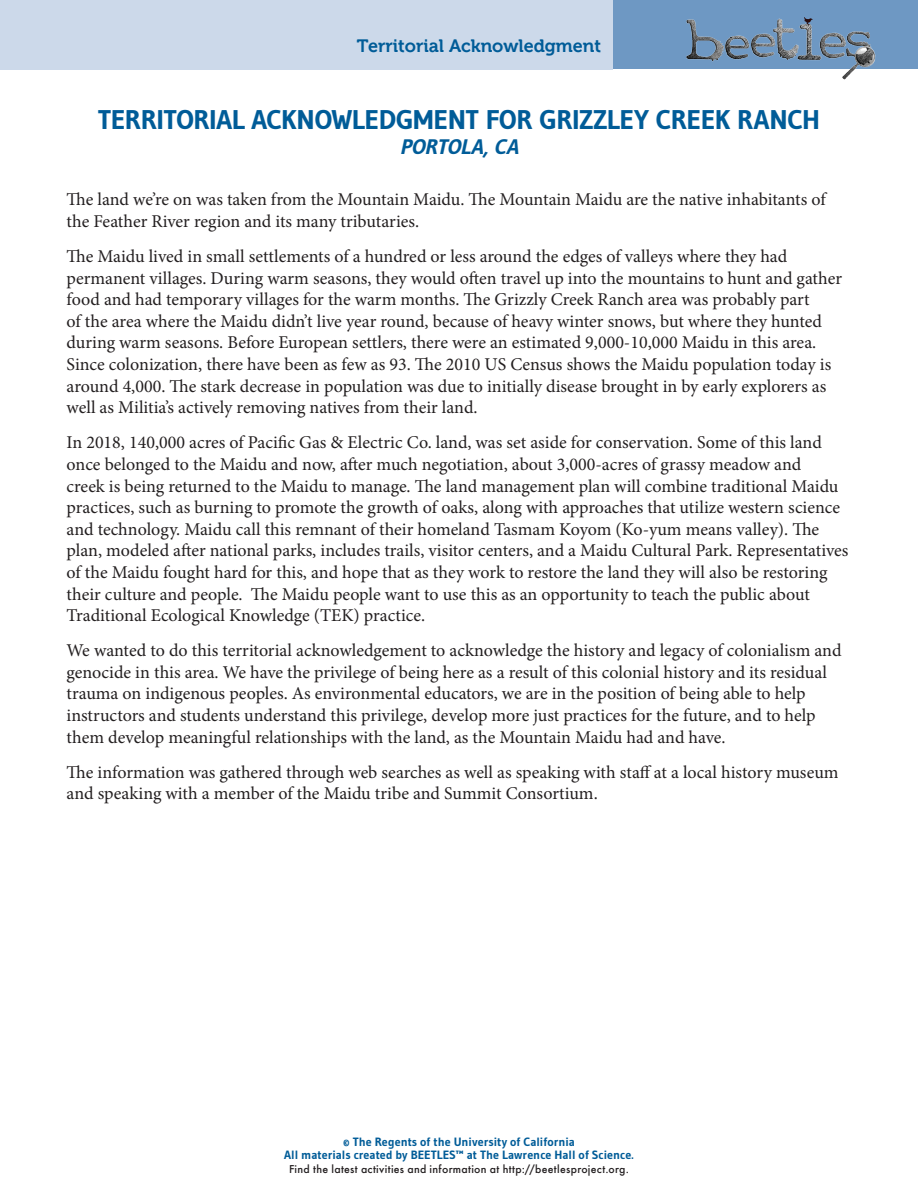
<style>
.page{position:relative;width:918px;height:1188px;background:#fff}
.page>*{position:absolute;margin:0;border:0;box-sizing:border-box;transform-origin:0 0}
.Page_Header{font:700 27px "Gudea";letter-spacing:-.01em;color:#005c98}
.Page_Header-2{font:italic 700 21px "Gudea";color:#005c98}
.t1{font:18px/21.6px "Minion Pro";letter-spacing:-.005em;color:#231f20}
.t2{font:18px "Museo 700";color:#005c98}
.t3{font:700 12px/13.5px "Gudea";letter-spacing:.005em;color:#005c98;text-align:center}
.t4{font:500 10.5px "Futura";letter-spacing:.03em;color:#231f20}
</style>
<div class="page">
<div style="left:612px;top:0;width:306px;height:69px;background:#6e98c3"></div>
<div style="left:0;top:0;width:613px;height:69px;background:#ccd9ea"></div>
<img style="left:686px;top:18px;width:190px;height:62px">
<svg style="left:804px;top:17px;width:9px;height:8px"></svg>
<p class="t2" style="left:357px;top:36px;width:246px">Territorial Acknowledgment</p>
<p class="Page_Header" style="left:98px;top:102px;width:724px">TERRITORIAL ACKNOWLEDGMENT FOR GRIZZLEY CREEK RANCH</p>
<p class="Page_Header-2" style="left:400px;top:134px;width:125px">PORTOLA,CA</p>
<p class="t1" style="left:67px;top:189px;width:761px">The land we’re on was taken from the Mountain Maidu. The Mountain Maidu are the native inhabitants of the Feather River region and its many tributaries.</p>
<p class="t1" style="left:67px;top:246px;width:777px">The Maidu lived in small settlements of a hundred or less around the edges of valleys where they had permanent villages. During warm seasons, they would often travel up into the mountains to hunt and gather food and had temporary villages for the warm months. The Grizzly Creek Ranch area was probably part<br>of the area where the Maidu didn’t live year round, because of heavy winter snows, but where they hunted during warm seasons. Before European settlers, there were an estimated 9,000-10,000 Maidu in this area.<br>Since colonization, there have been as few as 93. The 2010 US Census shows the Maidu population today is around 4,000. The stark decrease in population was due to initially disease brought in by early explorers as well as Militia’s actively removing natives from their land.</p>
<p class="t1" style="left:67px;top:432px;width:783px">In 2018, 140,000 acres of Pacific Gas &amp; Electric Co. land, was set aside for conservation. Some of this land once belonged to the Maidu and now, after much negotiation, about 3,000-acres of grassy meadow and<br>creek is being returned to the Maidu to manage. The land management plan will combine traditional Maidu practices, such as burning to promote the growth of oaks, along with approaches that utilize western science and technology. Maidu call this remnant of their homeland Tasmam Koyom (Ko-yum means valley). The plan, modeled after national parks, includes trails, visitor centers, and a Maidu Cultural Park. Representatives of the Maidu fought hard for this, and hope that as they work to restore the land they will also be restoring their culture and people. The Maidu people want to use this as an opportunity to teach the public about Traditional Ecological Knowledge (TEK) practice.</p>
<p class="t1" style="left:67px;top:640px;width:776px">We wanted to do this territorial acknowledgement to acknowledge the history and legacy of colonialism and genocide in this area. We have the privilege of being here as a result of this colonial history and its residual trauma on indigenous peoples. As environmental educators, we are in the position of being able to help instructors and students understand this privilege, develop more just practices for the future, and to help them develop meaningful relationships with the land, as the Mountain Maidu had and have.</p>
<p class="t1" style="left:67px;top:761px;width:774px">The information was gathered through web searches as well as speaking with staff at a local history museum and speaking with a member of the Maidu tribe and Summit Consortium.</p>
<p class="t3" style="left:284px;top:1135px;width:351px">© The Regents of the University of California<br>All materials created by BEETLES™ at The Lawrence Hall of Science.</p>
<p class="t4" style="left:289px;top:1162px;width:342px">Find the latest activities and information at http://beetlesproject.org.</p>
</div>
